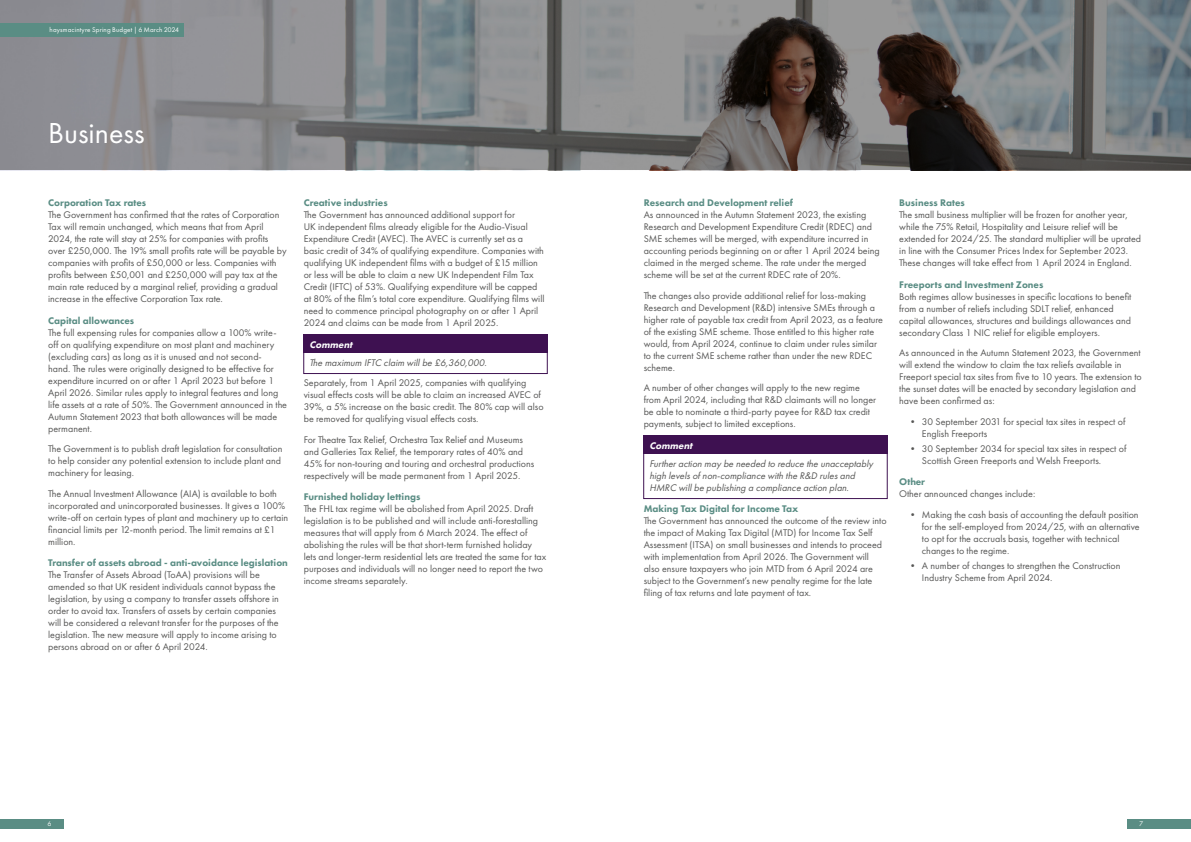
<style>
.page{position:relative;width:1191px;height:842px;background:#fff}
.page>*{position:absolute;margin:0;border:0;box-sizing:border-box;transform-origin:0 0}
.t1{font:30px "Futura PT";color:#fff}
.t2{font:10px/12px "Futura PT";color:#575756}
.t3{font:800 10px "Futura PT";color:#5a8d84}
.t4{font:italic 10px/12px "Futura PT";color:#575756}
.t5{font:italic 800 10px "Futura PT";color:#fff}
.t6{font:7px "Futura PT";letter-spacing:.02em;color:#fff}
</style>
<div class="page">
<svg style="left:0;top:0;width:1191px;height:170px;background:#78797b"></svg>
<div style="left:303px;top:334px;width:245px;height:19px;background:#3e1151"></div>
<div style="left:303px;top:352px;width:245px;height:22px;border:1px solid #3e1151"></div>
<div style="left:643px;top:435px;width:244px;height:19px;background:#3e1151"></div>
<div style="left:643px;top:453px;width:244px;height:46px;border:1px solid #3e1151"></div>
<div style="left:0;top:819px;width:51px;height:9px;background:#5a8d84"></div>
<div style="left:48px;top:819px;width:16px;height:9px;background:#5a8d84"></div>
<div style="left:1139px;top:819px;width:52px;height:9px;background:#5a8d84"></div>
<div style="left:1127px;top:819px;width:16px;height:9px;background:#5a8d84"></div>
<div style="left:0;top:23px;width:183px;height:14px;background:#5a8d84"></div>
<p class="t6" style="left:50px;top:26px;width:131px">haysmacintyre Spring Budget | 6 March 2024</p>
<h1 class="t1" style="left:48px;top:115px;width:98px">Business</h1>
<p class="t3" style="left:48px;top:196px;width:100px">Corporation Tax rates</p>
<p class="t2" style="left:48px;top:209px;width:240px">The Government has confirmed that the rates of Corporation Tax will remain unchanged, which means that from April 2024, the rate will stay at 25% for companies with profits over £250,000. The 19% small profits rate will be payable by companies with profits of £50,000 or less. Companies with profits between £50,001 and £250,000 will pay tax at the main rate reduced by a marginal relief, providing a gradual increase in the effective Corporation Tax rate.</p>
<p class="t3" style="left:48px;top:314px;width:87px">Capital allowances</p>
<p class="t2" style="left:48px;top:326px;width:240px">The full expensing rules for companies allow a 100% write&shy;off on qualifying expenditure on most plant and machinery (excluding cars) as long as it is unused and not second-<br>hand. The rules were originally designed to be effective for expenditure incurred on or after 1 April 2023 but before 1<br>April 2026. Similar rules apply to integral features and long life assets at a rate of 50%. The Government announced in the Autumn Statement 2023 that both allowances will be made permanent.</p>
<p class="t2" style="left:48px;top:443px;width:236px">The Government is to publish draft legislation for consultation to help consider any potential extension to include plant and machinery for leasing.</p>
<p class="t2" style="left:48px;top:487px;width:241px">The Annual Investment Allowance (AIA) is available to both incorporated and unincorporated businesses. It gives a 100% write-off on certain types of plant and machinery up to certain financial limits per 12-month period. The limit remains at £1 million.</p>
<p class="t3" style="left:48px;top:556px;width:241px">Transfer of assets abroad - anti-avoidance legislation</p>
<p class="t2" style="left:48px;top:569px;width:232px">The Transfer of Assets Abroad (ToAA) provisions will be amended so that UK resident individuals cannot bypass the legislation, by using a company to transfer assets offshore in order to avoid tax. Transfers of assets by certain companies will be considered a relevant transfer for the purposes of the legislation. The new measure will apply to income arising to persons abroad on or after 6 April 2024.</p>
<p class="t3" style="left:304px;top:197px;width:85px">Creative industries</p>
<p class="t2" style="left:304px;top:209px;width:242px">The Government has announced additional support for<br>UK independent films already eligible for the Audio-Visual Expenditure Credit (AVEC). The AVEC is currently set as a basic credit of 34% of qualifying expenditure. Companies with qualifying UK independent films with a budget of £15 million or less will be able to claim a new UK Independent Film Tax Credit (IFTC) of 53%. Qualifying expenditure will be capped at 80% of the film’s total core expenditure. Qualifying films will need to commence principal photography on or after 1 April 2024 and claims can be made from 1 April 2025.</p>
<p class="t5" style="left:309px;top:338px;width:47px">Comment</p>
<p class="t4" style="left:309px;top:356px;width:181px">The maximum IFTC claim willbe £6,360,000.</p>
<p class="t2" style="left:304px;top:377px;width:241px">Separately, from 1 April 2025, companies with qualifying visual effects costs will be able to claim an increased AVEC of 39%, a 5% increase on the basic credit. The 80% cap will also be removed for qualifying visual effects costs.</p>
<p class="t2" style="left:304px;top:433px;width:232px">For Theatre Tax Relief, Orchestra Tax Relief and Museums and Galleries Tax Relief, the temporary rates of 40% and 45% for non-touring and touring and orchestral productions respectively will be made permanent from 1 April 2025.</p>
<p class="t3" style="left:304px;top:490px;width:118px">Furnished holiday lettings</p>
<p class="t2" style="left:304px;top:503px;width:244px">The FHL tax regime will be abolished from April 2025. Draft legislation is to be published and will include anti-forestalling measures that will apply from 6 March 2024. The effect of abolishing the rules will be that short-term furnished holiday lets and longer-term residential lets are treated the same for tax purposes and individuals will no longer need to report the two income streams separately.</p>
<p class="t3" style="left:643px;top:197px;width:151px">Research and Development relief</p>
<p class="t2" style="left:643px;top:209px;width:238px">As announced in the Autumn Statement 2023, the existing Research and Development Expenditure Credit (RDEC) and SME schemes will be merged, with expenditure incurred in accounting periods beginning on or after 1 April 2024 being claimed in the merged scheme. The rate under the merged scheme will be set at the current RDEC rate of 20%.</p>
<p class="t2" style="left:643px;top:289px;width:241px">The changes also provide additional relief for loss-making Research and Development (R&amp;D) intensive SMEs through a higher rate of payable tax credit from April 2023, as a feature of the existing SME scheme. Those entitled to this higher rate would, from April 2024, continue to claim under rules similar to the current SME scheme rather than under the new RDEC scheme.</p>
<p class="t2" style="left:643px;top:382px;width:234px">A number of other changes will apply to the new regime from April 2024, including that R&amp;D claimants will no longer be able to nominate a third-party payee for R&amp;D tax credit payments, subject to limited exceptions.</p>
<p class="t5" style="left:649px;top:439px;width:47px">Comment</p>
<p class="t4" style="left:649px;top:457px;width:227px">Furtheraction may be needed to reduce the unacceptably high levelsofnon-compliance with the R&amp;D rulesand<br>HMRC willbe publishing a compliance action plan.</p>
<p class="t3" style="left:643px;top:502px;width:156px">Making Tax Digital for Income Tax</p>
<p class="t2" style="left:643px;top:515px;width:244px">The Government has announced the outcome of the review into the impact of Making Tax Digital (MTD) for Income Tax Self Assessment (ITSA) on small businesses and intends to proceed with implementation from April 2026. The Government will also ensure taxpayers who join MTD from 6 April 2024 are subject to the Government’s new penalty regime for the late filing of tax returns and late payment of tax.</p>
<p class="t3" style="left:899px;top:197px;width:67px">Business Rates</p>
<p class="t2" style="left:899px;top:209px;width:243px">The small business multiplier will be frozen for another year, while the 75% Retail, Hospitality and Leisure relief will be extended for 2024/25. The standard multiplier will be uprated in line with the Consumer Prices Index for September 2023.<br>These changes will take effect from 1 April 2024 in England.</p>
<p class="t3" style="left:899px;top:278px;width:146px">Freeports and Investment Zones</p>
<p class="t2" style="left:899px;top:290px;width:234px">Both regimes allow businesses in specific locations to benefit from a number of reliefs including SDLT relief, enhanced capital allowances, structures and buildings allowances and secondary Class 1 NIC relief for eligible employers.</p>
<p class="t2" style="left:899px;top:347px;width:244px">As announced in the Autumn Statement 2023, the Government will extend the window to claim the tax reliefs available in Freeport special tax sites from five to 10 years. The extension to the sunset dates will be enacted by secondary legislation and have been confirmed as:</p>
<p class="t2" style="left:922px;top:415px;width:205px;text-indent:-14px">• 30 September 2031 for special tax sites in respect of<br>English Freeports</p>
<p class="t2" style="left:922px;top:442px;width:206px;text-indent:-14px">• 30 September 2034 for special tax sites in respect of<br>Scottish Green Freeports and Welsh Freeports.</p>
<p class="t3" style="left:899px;top:476px;width:27px">Other</p>
<p class="t2" style="left:899px;top:488px;width:138px">Other announced changes include:</p>
<p class="t2" style="left:922px;top:508px;width:219px;text-indent:-14px">• Making the cash basis of accounting the default position for the self-employed from 2024/25, with an alternative to opt for the accruals basis, together with technical changes to the regime.</p>
<p class="t2" style="left:922px;top:559px;width:200px;text-indent:-14px">• A number of changes to strengthen the Construction<br>Industry Scheme from April 2024.</p>
<p class="t6" style="left:48px;top:820px;width:5px">6</p>
<p class="t6" style="left:1139px;top:820px;width:5px">7</p>
</div>
